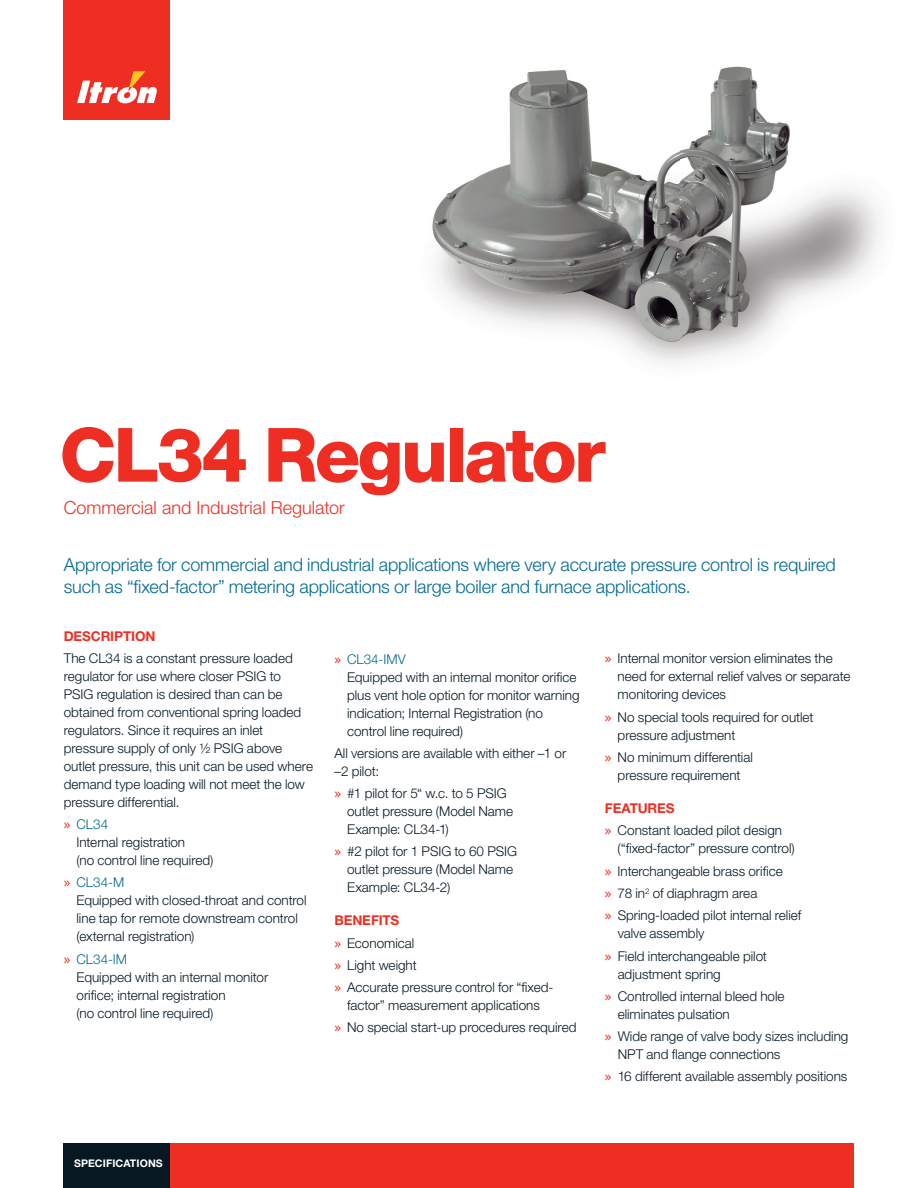
<style>
.page{position:relative;width:918px;height:1188px;background:#fff}
.page>*{position:absolute;margin:0;border:0;box-sizing:border-box;transform-origin:0 0}
.t1{font:800 75px "Helvetica Neue LT Std";letter-spacing:-.04em;color:#ee2e22}
.t2{font:300 18px/22.5px "Helvetica Neue LT Std";letter-spacing:-.01em;color:#006991}
.t3{font:300 18px "Helvetica Neue LT Std";color:#ee2e22}
.t4{font:300 13.5px/18px "Helvetica Neue LT Std";color:#071822}
.t5{font:700 13.5px "Helvetica Neue LT Std";letter-spacing:-.01em;color:#ee2e22}
.t6{font:700 10.5px "Helvetica Neue LT Std";letter-spacing:.01em;color:#fff}
.s1{font-family:"Lucida Grande";font-weight:400;color:#ee2e22}
.s2{color:#006991}
.s3{font-weight:700;color:#ee2e22}
</style>
<div class="page">
<img style="left:432px;top:66px;width:448px;height:298px">
<div style="left:64px;top:0;width:106px;height:119px;background:#ee2e22"></div>
<svg style="left:77px;top:71px;width:80px;height:32px"></svg>
<div style="left:166px;top:1143px;width:688px;height:45px;background:#ee2e22"></div>
<div style="left:64px;top:1143px;width:106px;height:45px;background:#071822"></div>
<h1 class="t1" style="left:59px;top:410px;width:548px">CL34 Regulator</h1>
<h2 class="t3" style="left:64px;top:496px;width:283px">Commercial and Industrial Regulator</h2>
<h2 class="t2" style="left:64px;top:553px;width:774px">Appropriate for commercial and industrial applications where very accurate pressure control is required such as “fixed-factor” metering applications or large boiler and furnace applications.</h2>
<p class="t5" style="left:64px;top:628px;width:93px">DESCRIPTION</p>
<p class="t4" style="left:64px;top:649px;width:251px">The CL34 is a constant pressure loaded regulator for use where closer PSIG to PSIG regulation is desired than can be obtained from conventional spring loaded regulators. Since it requires an inlet pressure supply of only ½ PSIG above outlet pressure, this unit can be used where demand type loading will not meet the low pressure differential.</p>
<p class="t4" style="left:77px;top:815px;width:138px;text-indent:-13px"><span class="s1">»</span> <span class="s2">CL34<br></span>Internal registration<br>(no control line required)</p>
<p class="t4" style="left:77px;top:873px;width:232px;text-indent:-13px"><span class="s1">»</span> <span class="s2">CL34-M<br></span>Equipped with closed-throat and control line tap for remote downstream control (external registration)</p>
<p class="t4" style="left:77px;top:950px;width:193px;text-indent:-13px"><span class="s1">»</span> <span class="s2">CL34-IM<br></span>Equipped with an internal monitor orifice; internal registration<br>(no control line required)</p>
<p class="t4" style="left:347px;top:649px;width:234px;text-indent:-13px"><span class="s1">»</span> <span class="s2">CL34-IMV<br></span>Equipped with an internal monitor orifice plus vent hole option for monitor warning indication; Internal Registration (no control line required)</p>
<p class="t4" style="left:334px;top:744px;width:233px">All versions are available with either –1 or –2 pilot:</p>
<p class="t4" style="left:347px;top:784px;width:168px;text-indent:-13px"><span class="s1">»</span> #1 pilot for 5“ w.c. to 5 PSIG outlet pressure (Model Name<br>Example: CL34-1)</p>
<p class="t4" style="left:347px;top:842px;width:172px;text-indent:-13px"><span class="s1">»</span> #2 pilot for 1 PSIG to 60 PSIG outlet pressure (Model Name<br>Example: CL34-2)</p>
<p class="t4" style="left:334px;top:909px;width:221px;line-height:22.2px"><span class="s3">BENEFITS<br></span><span class="s1">»</span> Economical<br><span class="s1">»</span> Light weight<br><span class="s1">»</span> Accurate pressure control for “fixed-</p>
<p class="t4" style="left:334px;top:994px;width:244px;line-height:22.2px;text-indent:13px">factor” measurement applications<br><span class="s1">»</span> No special start-up procedures required</p>
<p class="t4" style="left:618px;top:649px;width:234px;text-indent:-13px"><span class="s1">»</span> Internal monitor version eliminates the need for external relief valves or separate monitoring devices</p>
<p class="t4" style="left:618px;top:708px;width:197px;text-indent:-13px"><span class="s1">»</span> No special tools required for outlet pressure adjustment</p>
<p class="t4" style="left:605px;top:748px;width:150px;text-align:center"><span class="s1">»</span> No minimum differential pressure requirement</p>
<p class="t4" style="left:605px;top:797px;width:179px;line-height:22.2px"><span class="s3">FEATURES<br></span><span class="s1">»</span> Constant loaded pilot design</p>
<p class="t4" style="left:605px;top:837px;width:198px;line-height:22.4px;text-indent:13px">(“fixed-factor” pressure control) <span class="s1">»</span> Interchangeable brass orifice<br><span class="s1">»</span> 78 in<sup>2</sup> of diaphragm area<br><span class="s1">»</span> Spring-loaded pilot internal relief</p>
<p class="t4" style="left:605px;top:922px;width:164px;line-height:22.2px;text-indent:13px">valve assembly<br><span class="s1">»</span> Field interchangeable pilot</p>
<p class="t4" style="left:605px;top:962px;width:181px;line-height:22.2px;text-indent:13px">adjustment spring<br><span class="s1">»</span> Controlled internal bleed hole</p>
<p class="t4" style="left:605px;top:1003px;width:245px;line-height:22.2px;text-indent:13px">eliminates pulsation<br><span class="s1">»</span> Wide range of valve body sizes including</p>
<p class="t4" style="left:605px;top:1043px;width:244px;line-height:22.2px;text-indent:13px">NPT and flange connections<br><span class="s1">»</span> 16 different available assembly positions</p>
<p class="t6" style="left:74px;top:1157px;width:90px">SPECIFICATIONS</p>
</div>
